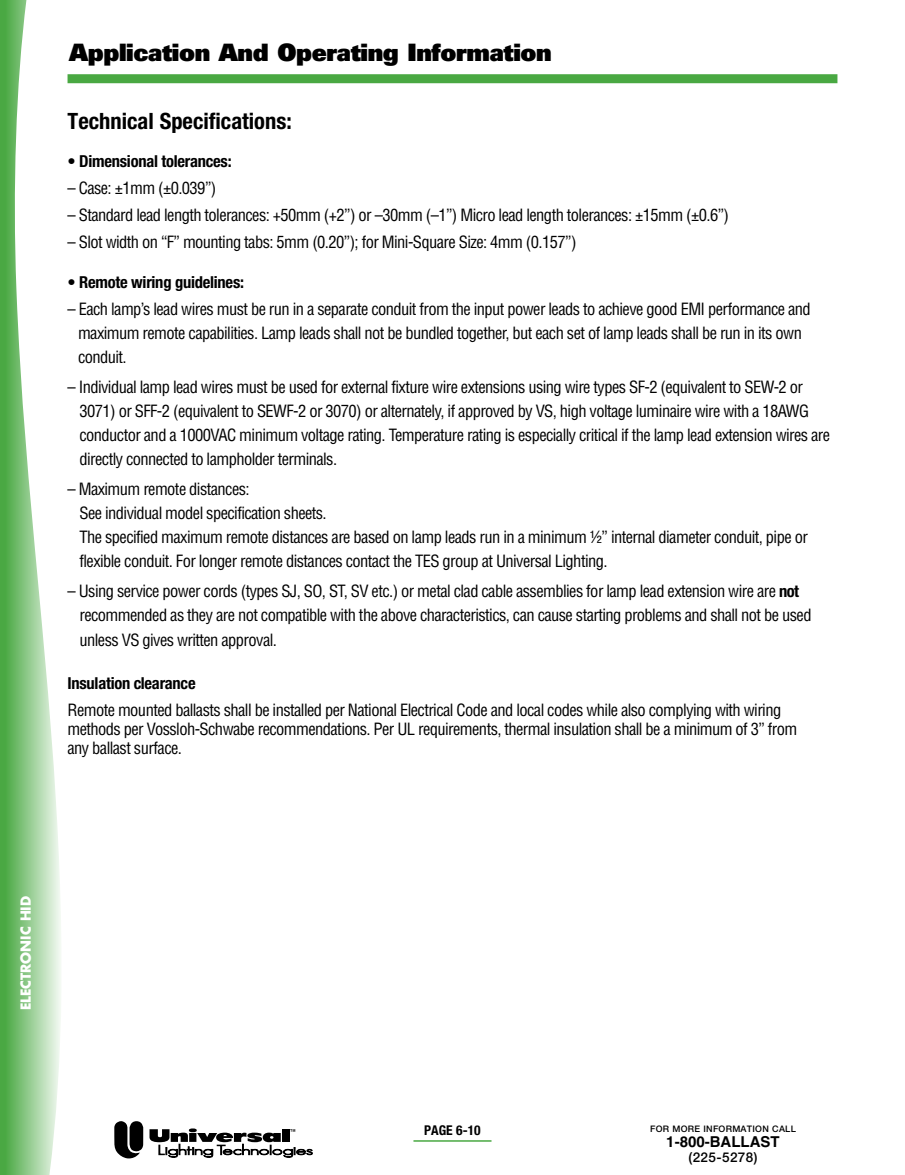
<style>
.page{position:relative;width:905px;height:1175px;background:#fff}
.page>*{position:absolute;margin:0;border:0;box-sizing:border-box;transform-origin:0 0}
.t1{font:24px "Univers LT Std X Black";letter-spacing:-.015em;color:#000}
.t2{font:700 condensed 22.5px "Helvetica Neue LT Std";color:#000}
.t3{font:condensed 16.5px/24px "Helvetica";letter-spacing:-.035em;color:#000}
.t4{font:700 condensed 16.5px "Helvetica Neue LT Std";letter-spacing:-.015em;color:#000}
.t5{font:700 15px "Helvetica LT Std";color:#000}
.t6{font:700 13.5px "Futura";color:#fff}
.t7{font:500 13.5px "Helvetica Neue LT Std";letter-spacing:.03em;color:#000}
.t8{font:700 condensed 13.5px "Helvetica Neue LT Std";color:#000}
.t9{font:500 9px "Helvetica Neue LT Std";letter-spacing:.03em;color:#000}
.s1{font-family:"Helvetica Neue LT Std";font-weight:700}
</style>
<div class="page">
<hr style="left:413px;top:1140px;width:78px;height:1px;background:#49a842">
<svg style="left:114px;top:1121px;width:199px;height:37px"></svg>
<div style="left:68px;top:74px;width:769px;height:9px;background:#49a842"></div>
<svg style="left:0;top:0;width:61px;height:1174px"></svg>
<p class="t1" style="left:69px;top:37px;width:484px">Application And Operating Information</p>
<p class="t2" style="left:68px;top:108px;width:226px">Technical Specifications:</p>
<p class="t4" style="left:68px;top:151px;width:166px">• Dimensional tolerances:</p>
<p class="t3" style="left:68px;top:176px;width:150px">– Case: ±1mm (±0.039”)</p>
<p class="t3" style="left:68px;top:203px;width:663px">– Standard lead length tolerances: +50mm (+2”) or –30mm (–1”) Micro lead length tolerances: ±15mm (±0.6”)</p>
<p class="t3" style="left:68px;top:230px;width:510px">– Slot width on “F” mounting tabs: 5mm (0.20”); for Mini-Square Size: 4mm (0.157”)</p>
<p class="t4" style="left:68px;top:272px;width:178px">• Remote wiring guidelines:</p>
<p class="t3" style="left:78px;top:297px;width:734px;text-indent:-10px">– Each lamp’s lead wires must be run in a separate conduit from the input power leads to achieve good EMI performance and maximum remote capabilities. Lamp leads shall not be bundled together, but each set of lamp leads shall be run in its own conduit.</p>
<p class="t3" style="left:79px;top:375px;width:752px;text-indent:-12px">– Individual lamp lead wires must be used for external fixture wire extensions using wire types SF-2 (equivalent to SEW-2 or 3071) or SFF-2 (equivalent to SEWF-2 or 3070) or alternately, if approved by VS, high voltage luminaire wire with a 18AWG conductor and a 1000VAC minimum voltage rating. Temperature rating is especially critical if the lamp lead extension wires are directly connected to lampholder terminals.</p>
<p class="t3" style="left:79px;top:477px;width:729px;text-indent:-12px">– Maximum remote distances:<br>See individual model specification sheets.<br>The specified maximum remote distances are based on lamp leads run in a minimum ½” internal diameter conduit, pipe or flexible conduit. For longer remote distances contact the TES group at Universal Lighting.</p>
<p class="t3" style="left:79px;top:579px;width:733px;text-indent:-12px">– Using service power cords (types SJ, SO, ST, SV etc.) or metal clad cable assemblies for lamp lead extension wire are <span class="s1">not </span>recommended as they are not compatible with the above characteristics, can cause starting problems and shall not be used unless VS gives written approval.</p>
<p class="t3" style="left:68px;top:668px;width:715px;line-height:27.9px"><span class="s1">Insulation clearance<br></span>Remote mounted ballasts shall be installed per National Electrical Code and local codes while also complying with wiring</p>
<p class="t3" style="left:68px;top:720px;width:731px;line-height:19px">methods per Vossloh-Schwabe recommendations. Per UL requirements, thermal insulation shall be a minimum of 3” from any ballast surface.</p>
<p class="t6" style="left:16px;top:1010px;width:116px;rotate:-90deg">ELECTRONIC HID</p>
<p class="t8" style="left:424px;top:1121px;width:58px">PAGE 6-10</p>
<p class="t9" style="left:650px;top:1123px;width:147px">FOR MORE INFORMATION CALL</p>
<p class="t5" style="left:666px;top:1132px;width:115px">1-800-BALLAST</p>
<p class="t7" style="left:688px;top:1148px;width:70px">(225-5278)</p>
</div>
